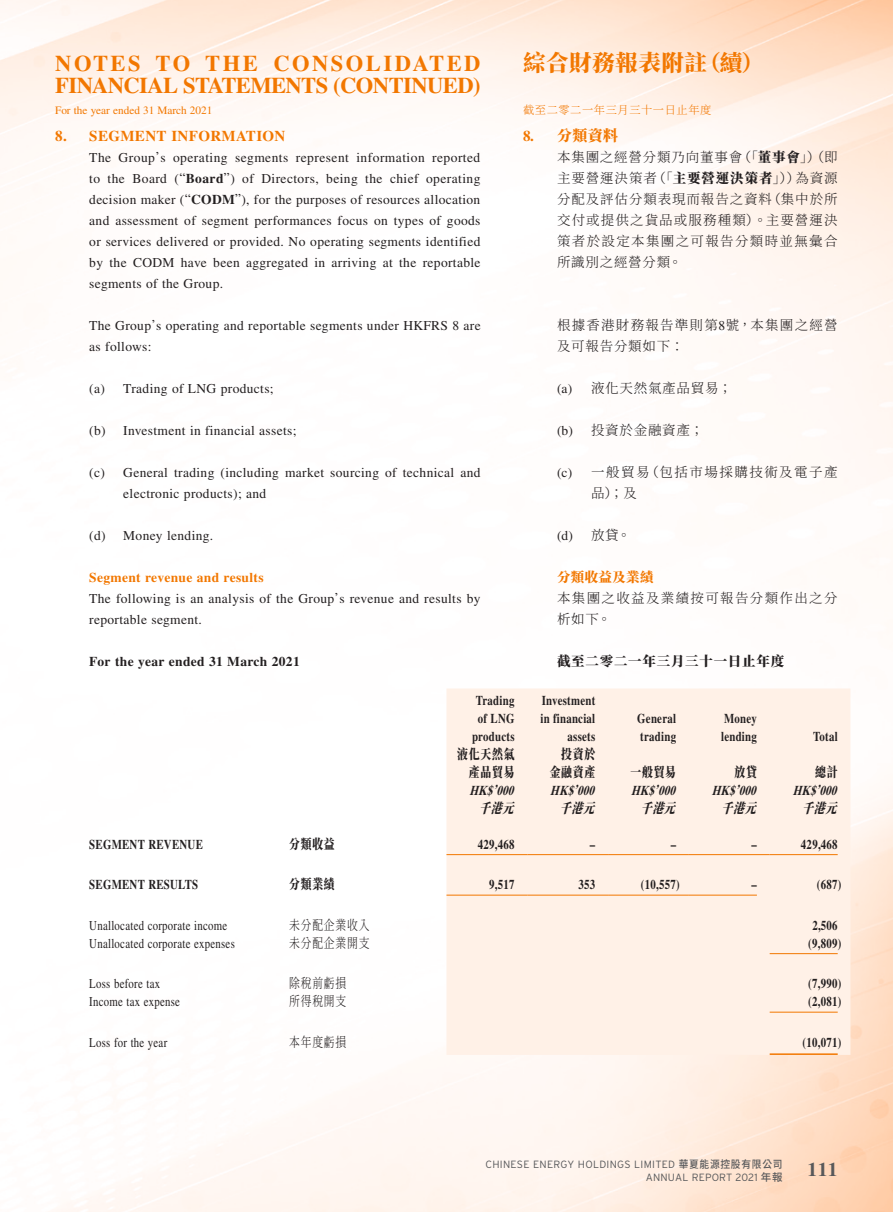
<style>
.page{position:relative;width:893px;height:1212px;background:#fff}
.page>*{position:absolute;margin:0;border:0;box-sizing:border-box;transform-origin:0 0}
.t1{font:700 22.5px "Times LT Std";letter-spacing:-.025em;color:#f27700}
.t2{font:700 22.5px "Times LT Std";letter-spacing:.11em;color:#f27700}
.t3{font:800 22.5px "Source Han Serif TC";letter-spacing:.025em;color:#f27700}
.t4{font:700 19.5px "Times LT Std";color:#57585a}
.Heading_1{font:700 15px "Times LT Std";letter-spacing:.025em;color:#f27700}
.C_Heading_1{font:800 15px "Source Han Serif TC";color:#f27700}
.Body_Text{font:13.5px/21px "Times LT Std";letter-spacing:.025em;color:#231f20}
.Body_Text-2{font:700 13.5px "Times LT Std";letter-spacing:.025em;color:#231f20;scale:.8 1}
.C_Body_Text{font:300 13.5px/21px "Source Han Serif TC";letter-spacing:.09em;color:#231f20}
.Body_Text-3{font:13.5px "Times LT Std";letter-spacing:.025em;color:#231f20;scale:.8 1}
.Body_Text-4{font:italic 700 13.5px "Times LT Std";color:#231f20;scale:.8 1}
.Body_Text-5{font:800 13.5px "Source Han Serif TC";letter-spacing:.075em;color:#231f20;scale:.8 1}
.Body_Text-6{font:300 13.5px "Source Han Serif TC";letter-spacing:.075em;color:#231f20;scale:.8 1}
.Body_Text-7{font:700 13.5px "Times LT Std";letter-spacing:.025em;color:#231f20}
.C_Body_Text-2{font:300 13.5px "Source Han Serif TC";letter-spacing:.055em;color:#231f20}
.C_Body_Text-3{font:300 13.5px/21px "Source Han Serif TC";letter-spacing:.11em;color:#231f20}
.Heading_2{font:700 13.5px "Times LT Std";letter-spacing:.025em;color:#f27700}
.C_Body_Text-4{font:800 13.5px "Source Han Serif TC";letter-spacing:.055em;color:#231f20}
.Body_Text-8{font:italic 800 13.5px "Source Han Serif TC";color:#231f20;scale:.8 1}
.C_Heading_2{font:800 13.5px "Source Han Serif TC";letter-spacing:.025em;color:#f27700}
.C_Body_Text-5{font:13.5px "Times LT Std";color:#231f20}
.t5{font:11.25px "Times LT Std";color:#f27700}
.t6{font:300 11.25px "Source Han Serif TC";letter-spacing:.05em;color:#f27700}
.t7{font:300 10.5px/13.5px "Interstate";letter-spacing:.03em;color:#57585a;text-align:right}
.s1{font-family:"Times LT Std";font-weight:700}
.s2{font-weight:800}
.s3{font-weight:700}
.s4{font-family:"Times LT Std";font-weight:400}
.s5{font-family:"Source Han Serif TC";font-weight:300}
.s6{font-family:"Source Han Sans TC";font-weight:500}
</style>
<div class="page">
<div style="left:446px;top:688px;width:404px;height:367px;background:#fff1e7"></div>
<hr style="left:446px;top:854px;width:81px;height:1px;background:#f27700">
<hr style="left:527px;top:854px;width:81px;height:1px;background:#f27700">
<hr style="left:608px;top:854px;width:81px;height:1px;background:#f27700">
<hr style="left:689px;top:854px;width:81px;height:1px;background:#f27700">
<hr style="left:770px;top:854px;width:68px;height:1px;background:#f27700">
<hr style="left:446px;top:895px;width:81px;height:1px;background:#f27700">
<hr style="left:527px;top:895px;width:81px;height:1px;background:#f27700">
<hr style="left:608px;top:895px;width:81px;height:1px;background:#f27700">
<hr style="left:689px;top:895px;width:68px;height:1px;background:#f27700">
<hr style="left:770px;top:953px;width:68px;height:1px;background:#f27700">
<hr style="left:770px;top:1012px;width:68px;height:1px;background:#f27700">
<hr style="left:770px;top:1053px;width:68px;height:2px;background:#f27700">
<h1 class="t2" style="left:55px;top:49px;width:427px">NOTES TO THE CONSOLIDATED</h1>
<h1 class="t3" style="left:523px;top:50px;width:242px">綜合財務報表附註（續）</h1>
<h1 class="t1" style="left:55px;top:72px;width:427px">FINANCIAL STATEMENTS (CONTINUED)</h1>
<p class="t5" style="left:55px;top:104px;width:159px">For the year ended 31 March 2021</p>
<p class="t6" style="left:523px;top:103px;width:190px">截至二零二一年三月三十一日止年度</p>
<p class="C_Heading_1" style="left:523px;top:127px;width:97px"><span class="s1">8.</span> 分類資料</p>
<p class="C_Body_Text" style="left:557px;top:147px;width:282px;text-align:justify">本集團之經營分類乃向董事會（「<span class="s2">董事會</span>」）（即主要營運決策者（「<span class="s2">主要營運決策者</span>」））為資源分配及評估分類表現而報告之資料（集中於所交付或提供之貨品或服務種類）。主要營運決策者於設定本集團之可報告分類時並無彙合所識別之經營分類。</p>
<p class="Heading_1" style="left:55px;top:127px;width:232px">8. SEGMENT INFORMATION</p>
<p class="Body_Text" style="left:89px;top:147px;width:393px;text-align:justify">The Group’s operating segments represent information reported to the Board (“<span class="s3">Board</span>”) of Directors, being the chief operating decision maker (“<span class="s3">CODM</span>”), for the purposes of resources allocation and assessment of segment performances focus on types of goods or services delivered or provided. No operating segments identified by the CODM have been aggregated in arriving at the reportable segments of the Group.</p>
<p class="Body_Text" style="left:89px;top:315px;width:393px">The Group’s operating and reportable segments under HKFRS 8 are as follows:</p>
<p class="Body_Text" style="left:89px;top:378px;width:186px">(a) Trading of LNG products;</p>
<p class="Body_Text" style="left:89px;top:420px;width:209px">(b) Investment in financial assets;</p>
<p class="Body_Text" style="left:123px;top:462px;width:359px;text-indent:-34px">(c) General trading (including market sourcing of technical and electronic products); and</p>
<p class="Body_Text" style="left:89px;top:525px;width:126px">(d) Money lending.</p>
<p class="Heading_2" style="left:89px;top:569px;width:176px">Segment revenue and results</p>
<p class="Body_Text" style="left:89px;top:588px;width:393px">The following is an analysis of the Group’s revenue and results by reportable segment.</p>
<p class="Body_Text-7" style="left:89px;top:653px;width:212px">For the year ended 31 March 2021</p>
<p class="Body_Text-2" style="left:476px;top:692px;width:50px">Trading</p>
<p class="Body_Text-2" style="left:478px;top:710px;width:47px">of LNG</p>
<p class="Body_Text-2" style="left:472px;top:728px;width:55px">products</p>
<p class="C_Body_Text" style="left:557px;top:315px;width:282px">根據香港財務報告準則第<span class="s4">8</span>號，本集團之經營及可報告分類如下：</p>
<p class="C_Body_Text-2" style="left:557px;top:380px;width:177px"><span class="s4">(a)</span> 液化天然氣產品貿易；</p>
<p class="C_Body_Text-2" style="left:557px;top:422px;width:148px"><span class="s4">(b)</span> 投資於金融資產；</p>
<p class="C_Body_Text-3" style="left:591px;top:462px;width:248px;text-indent:-34px"><span class="s4">(c)</span> 一般貿易（包括市場採購技術及電子產品）；及</p>
<p class="C_Body_Text-5" style="left:557px;top:528px;width:75px">(d) <span class="s5">放貸。</span></p>
<p class="C_Heading_2" style="left:557px;top:569px;width:98px">分類收益及業績</p>
<p class="C_Body_Text" style="left:557px;top:588px;width:282px">本集團之收益及業績按可報告分類作出之分析如下。</p>
<p class="C_Body_Text-4" style="left:557px;top:653px;width:229px">截至二零二一年三月三十一日止年度</p>
<p class="Body_Text-2" style="left:542px;top:692px;width:68px">Investment</p>
<p class="Body_Text-2" style="left:540px;top:710px;width:70px">in financial</p>
<p class="Body_Text-2" style="left:568px;top:728px;width:36px">assets</p>
<p class="Body_Text-2" style="left:637px;top:710px;width:50px">General</p>
<p class="Body_Text-2" style="left:640px;top:728px;width:46px">trading</p>
<p class="Body_Text-2" style="left:724px;top:710px;width:43px">Money</p>
<p class="Body_Text-2" style="left:721px;top:728px;width:46px">lending</p>
<p class="Body_Text-2" style="left:813px;top:728px;width:32px">Total</p>
<p class="Body_Text-5" style="left:457px;top:746px;width:73px">液化天然氣</p>
<p class="Body_Text-5" style="left:469px;top:764px;width:59px">產品貿易</p>
<p class="Body_Text-5" style="left:561px;top:746px;width:44px">投資於</p>
<p class="Body_Text-5" style="left:550px;top:764px;width:59px">金融資產</p>
<p class="Body_Text-5" style="left:630px;top:764px;width:59px">一般貿易</p>
<p class="Body_Text-5" style="left:734px;top:764px;width:30px">放貸</p>
<p class="Body_Text-5" style="left:815px;top:764px;width:30px">總計</p>
<p class="Body_Text-4" style="left:469px;top:782px;width:61px">HK$’000</p>
<p class="Body_Text-4" style="left:550px;top:782px;width:61px">HK$’000</p>
<p class="Body_Text-4" style="left:631px;top:782px;width:61px">HK$’000</p>
<p class="Body_Text-4" style="left:712px;top:782px;width:61px">HK$’000</p>
<p class="Body_Text-4" style="left:793px;top:782px;width:61px">HK$’000</p>
<p class="Body_Text-8" style="left:479px;top:800px;width:57px">千港元</p>
<p class="Body_Text-8" style="left:560px;top:800px;width:57px">千港元</p>
<p class="Body_Text-8" style="left:641px;top:800px;width:57px">千港元</p>
<p class="Body_Text-8" style="left:721px;top:800px;width:57px">千港元</p>
<p class="Body_Text-8" style="left:802px;top:800px;width:57px">千港元</p>
<p class="Body_Text-2" style="left:89px;top:836px;width:143px">SEGMENT REVENUE</p>
<p class="Body_Text-5" style="left:289px;top:836px;width:59px">分類收益</p>
<p class="Body_Text-2" style="left:478px;top:836px;width:47px">429,468</p>
<p class="Body_Text-2" style="left:590px;top:836px;width:8px">–</p>
<p class="Body_Text-2" style="left:671px;top:836px;width:8px">–</p>
<p class="Body_Text-2" style="left:751px;top:836px;width:8px">–</p>
<p class="Body_Text-2" style="left:801px;top:836px;width:47px">429,468</p>
<p class="Body_Text-2" style="left:89px;top:877px;width:138px">SEGMENT RESULTS</p>
<p class="Body_Text-5" style="left:289px;top:877px;width:59px">分類業績</p>
<p class="Body_Text-2" style="left:489px;top:877px;width:33px">9,517</p>
<p class="Body_Text-2" style="left:579px;top:877px;width:22px">353</p>
<p class="Body_Text-2" style="left:641px;top:877px;width:50px">(10,557)</p>
<p class="Body_Text-2" style="left:751px;top:877px;width:8px">–</p>
<p class="Body_Text-2" style="left:817px;top:877px;width:32px">(687)</p>
<p class="Body_Text-3" style="left:89px;top:918px;width:174px">Unallocated corporate income</p>
<p class="Body_Text-6" style="left:289px;top:917px;width:102px">未分配企業收入</p>
<p class="Body_Text-2" style="left:812px;top:917px;width:33px">2,506</p>
<p class="Body_Text-3" style="left:89px;top:936px;width:183px">Unallocated corporate expenses</p>
<p class="Body_Text-6" style="left:289px;top:935px;width:102px">未分配企業開支</p>
<p class="Body_Text-2" style="left:808px;top:935px;width:43px">(9,809)</p>
<p class="Body_Text-3" style="left:89px;top:976px;width:90px">Loss before tax</p>
<p class="Body_Text-6" style="left:289px;top:976px;width:73px">除稅前虧損</p>
<p class="Body_Text-2" style="left:808px;top:976px;width:43px">(7,990)</p>
<p class="Body_Text-3" style="left:89px;top:994px;width:115px">Income tax expense</p>
<p class="Body_Text-6" style="left:289px;top:994px;width:73px">所得稅開支</p>
<p class="Body_Text-2" style="left:808px;top:994px;width:43px">(2,081)</p>
<p class="Body_Text-3" style="left:89px;top:1035px;width:99px">Loss for the year</p>
<p class="Body_Text-6" style="left:289px;top:1034px;width:73px">本年度虧損</p>
<p class="Body_Text-2" style="left:802px;top:1034px;width:50px">(10,071)</p>
<p class="t7" style="left:485px;top:1157px;width:299px">CHINESE ENERGY HOLDINGS LIMITED <span class="s6">華夏能源控股有限公司<br></span>ANNUAL REPORT 2021 <span class="s6">年報</span></p>
<h2 class="t4" style="left:807px;top:1158px;width:32px">111</h2>
</div>
